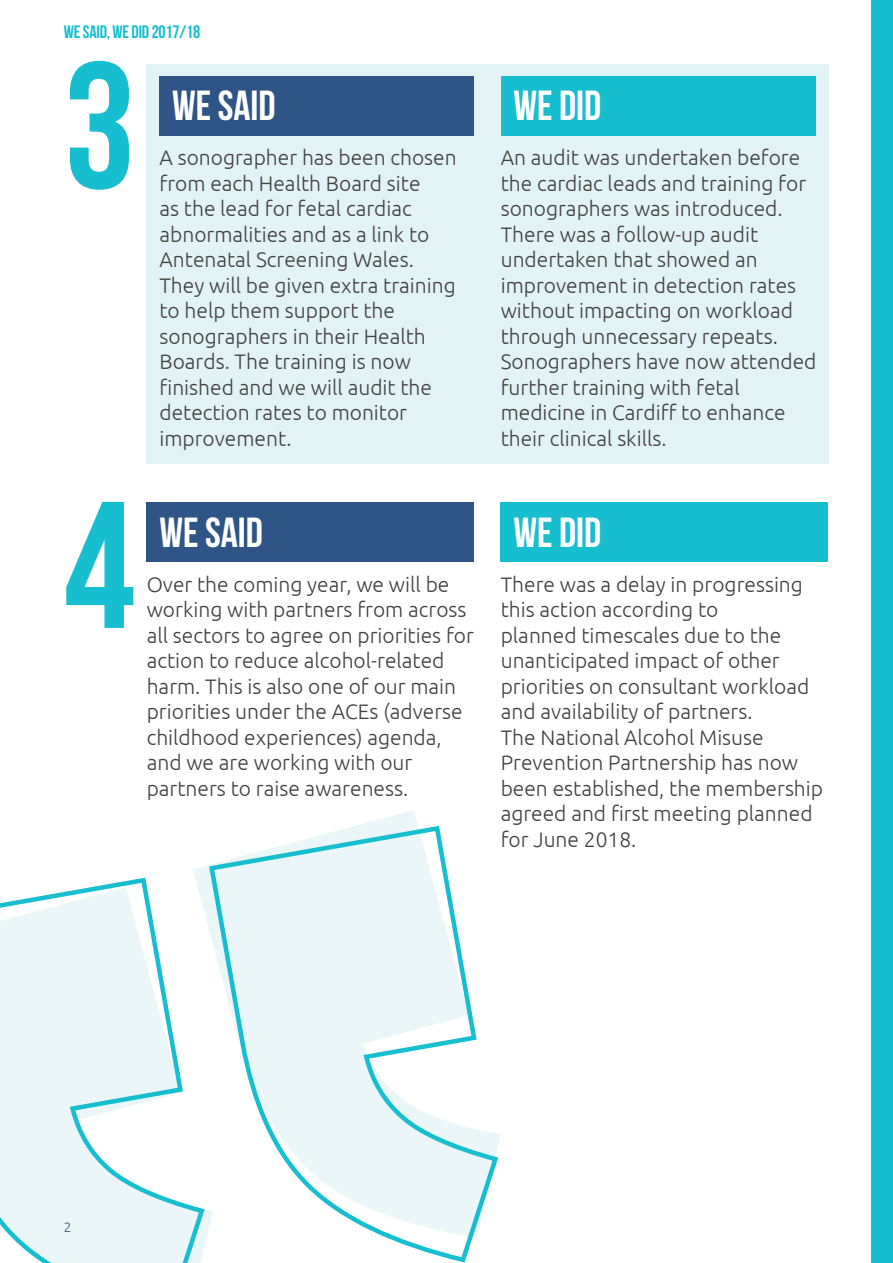
<style>
.page{position:relative;width:893px;height:1263px;background:#fff}
.page>*{position:absolute;margin:0;border:0;box-sizing:border-box;transform-origin:0 0}
.t1{font:700 180px "Bebas Neue";color:#16becf}
.t2{font:700 42px "Bebas Neue";color:#fff}
.t3{font:300 21px/25.5px "Ubuntu";color:#414042}
.t4{font:700 18px "Bebas Neue";letter-spacing:-.01em;color:#16becf}
.t5{font:300 13.5px "Ubuntu";color:#2f5586}
</style>
<div class="page">
<div style="left:147px;top:64px;width:682px;height:399px;background:#e1f3f5"></div>
<div style="left:159px;top:76px;width:315px;height:59px;background:#2f5586"></div>
<div style="left:501px;top:76px;width:314px;height:59px;background:#16becf"></div>
<div style="left:872px;top:0;width:21px;height:1263px;background:#16becf"></div>
<div style="left:147px;top:502px;width:327px;height:60px;background:#2f5586"></div>
<div style="left:501px;top:502px;width:327px;height:60px;background:#16becf"></div>
<svg style="left:0;top:875px;width:207px;height:388px"></svg>
<svg style="left:207px;top:823px;width:294px;height:440px"></svg>
<p class="t4" style="left:64px;top:22px;width:138px">WE SAID, WE DID 2017/18</p>
<h1 class="t1" style="left:64px;top:27px;width:73px">3</h1>
<h2 class="t2" style="left:172px;top:83px;width:105px">WE SAID</h2>
<p class="t3" style="left:159px;top:144px;width:299px">A sonographer has been chosen from each Health Board site<br>as the lead for fetal cardiac abnormalities and as a link to<br>Antenatal Screening Wales.<br>They will be given extra training to help them support the sonographers in their Health<br>Boards. The training is now finished and we will audit the detection rates to monitor improvement.</p>
<h1 class="t1" style="left:64px;top:467px;width:73px">4</h1>
<h2 class="t2" style="left:159px;top:509px;width:105px">WE SAID</h2>
<p class="t3" style="left:147px;top:571px;width:329px">Over the coming year, we will be working with partners from across all sectors to agree on priorities for action to reduce alcohol-related harm. This is also one of our main priorities under the ACEs (adverse childhood experiences) agenda, and we are working with our partners to raise awareness.</p>
<h2 class="t2" style="left:513px;top:83px;width:89px">WE DID</h2>
<p class="t3" style="left:501px;top:144px;width:317px">An audit was undertaken before the cardiac leads and training for sonographers was introduced.<br>There was a follow-up audit undertaken that showed an improvement in detection rates without impacting on workload through unnecessary repeats.<br>Sonographers have now attended further training with fetal medicine in Cardiff to enhance their clinical skills.</p>
<h2 class="t2" style="left:513px;top:509px;width:89px">WE DID</h2>
<p class="t3" style="left:501px;top:571px;width:324px">There was a delay in progressing this action according to<br>planned timescales due to the unanticipated impact of other priorities on consultant workload and availability of partners.<br>The National Alcohol Misuse<br>Prevention Partnership has now been established, the membership agreed and first meeting planned for June 2018.</p>
<p class="t5" style="left:64px;top:1219px;width:9px">2</p>
</div>
